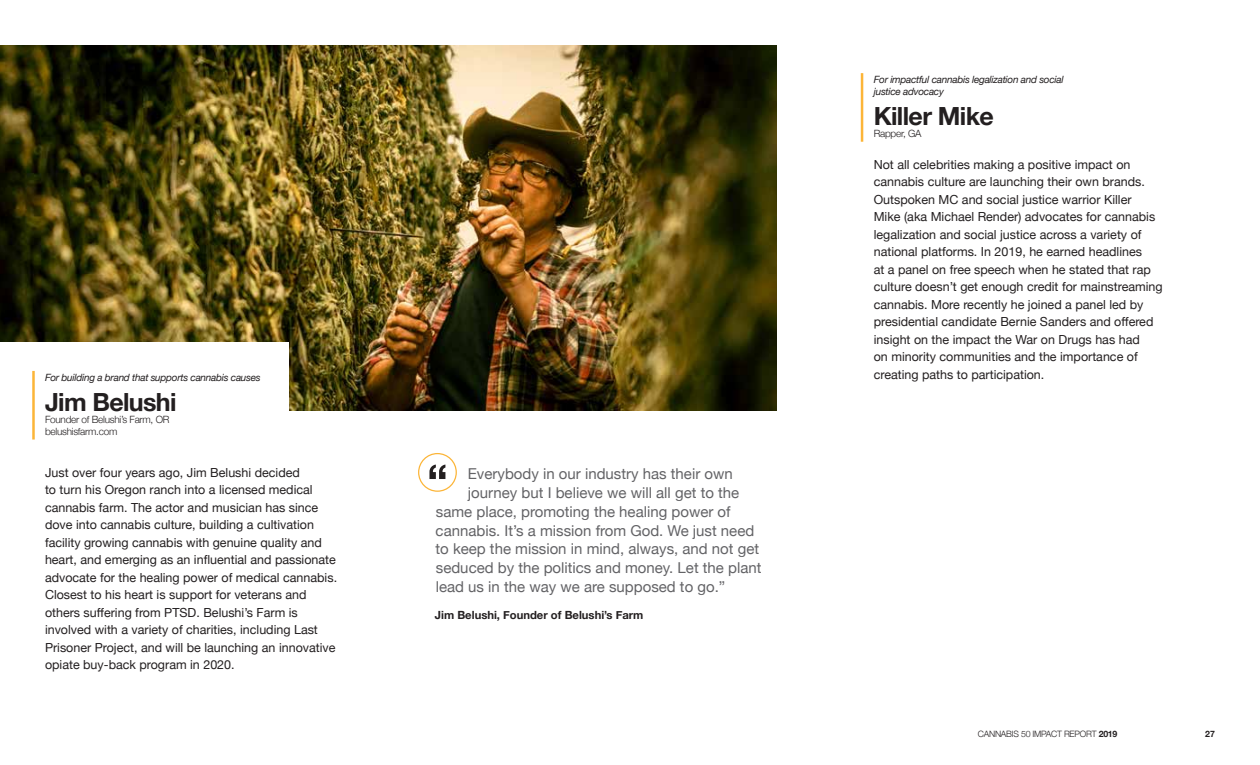
<style>
.page{position:relative;width:1260px;height:765px;background:#fff}
.page>*{position:absolute;margin:0;border:0;box-sizing:border-box;transform-origin:0 0}
.t1{font:700 25px "Helvetica Neue";letter-spacing:-.025em;color:#231f20}
.t2{font:15px "Helvetica Neue";color:#636366}
.t3{font:12.5px/17.5px "Helvetica Neue";color:#231f20}
.t4{font:700 11.25px "Helvetica Neue";color:#231f20}
.t5{font:italic 10px/12px "Helvetica Neue";letter-spacing:-.025em;color:#231f20}
.t6{font:300 10px/12px "Helvetica Neue";letter-spacing:-.025em;color:#231f20}
.t7{font:300 8.75px "Helvetica Neue";letter-spacing:-.025em;color:#231f20}
.t8{font:700 8.75px "Helvetica Neue";color:#231f20}
.s1{font-weight:700}
</style>
<div class="page">
<img style="left:0;top:45px;width:776px;height:366px">
<div style="left:418px;top:453px;width:39px;height:39px;border:1px solid #fcb538;border-radius:50%"></div>
<svg style="left:429px;top:465px;width:16px;height:14px"></svg>
<hr style="left:861px;top:73px;width:2px;height:69px;background:#fcb538">
<div style="left:0;top:343px;width:289px;height:110px;background:#fff"></div>
<hr style="left:32px;top:371px;width:3px;height:69px;background:#fcb538">
<p class="t5" style="left:45px;top:372px;width:217px">For building a brand that supports cannabis causes</p>
<h1 class="t1" style="left:45px;top:391px;width:133px">Jim Belushi</h1>
<p class="t6" style="left:45px;top:414px;width:126px">Founder of Belushi’s Farm, OR belushisfarm.com</p>
<p class="t3" style="left:45px;top:464px;width:294px">Just over four years ago, Jim Belushi decided<br>to turn his Oregon ranch into a licensed medical cannabis farm. The actor and musician has since dove into cannabis culture, building a cultivation facility growing cannabis with genuine quality and heart, and emerging as an influential and passionate advocate for the healing power of medical cannabis.<br>Closest to his heart is support for veterans and others suffering from PTSD. Belushi’s Farm is involved with a variety of charities, including Last Prisoner Project, and will be launching an innovative opiate buy-back program in 2020.</p>
<p class="t2" style="left:468px;top:463px;width:267px">Everybody in our industry has their own</p>
<p class="t2" style="left:468px;top:482px;width:273px">journey but I believe we will all get to the</p>
<p class="t2" style="left:436px;top:501px;width:296px">same place, promoting the healing power of</p>
<p class="t2" style="left:436px;top:519px;width:320px">cannabis. It’s a mission from God. We just need</p>
<p class="t2" style="left:436px;top:538px;width:325px">to keep the mission in mind, always, and not get</p>
<p class="t2" style="left:436px;top:557px;width:327px">seduced by the politics and money. Let the plant</p>
<p class="t2" style="left:436px;top:580px;width:291px">lead us in the way we are supposed to go.”</p>
<p class="t4" style="left:435px;top:610px;width:210px">Jim Belushi, Founder of Belushi’s Farm</p>
<p class="t5" style="left:874px;top:74px;width:191px">For impactful cannabis legalization and social justice advocacy</p>
<h1 class="t1" style="left:874px;top:105px;width:121px">Killer Mike</h1>
<p class="t6" style="left:874px;top:128px;width:49px">Rapper, GA</p>
<p class="t3" style="left:874px;top:156px;width:290px">Not all celebrities making a positive impact on cannabis culture are launching their own brands.<br>Outspoken MC and social justice warrior Killer<br>Mike (aka Michael Render) advocates for cannabis legalization and social justice across a variety of national platforms. In 2019, he earned headlines<br>at a panel on free speech when he stated that rap culture doesn’t get enough credit for mainstreaming cannabis. More recently he joined a panel led by presidential candidate Bernie Sanders and offered insight on the impact the War on Drugs has had<br>on minority communities and the importance of creating paths to participation.</p>
<p class="t7" style="left:978px;top:731px;width:141px">CANNABIS 50 IMPACT REPORT <span class="s1">2019</span></p>
<p class="t8" style="left:1205px;top:730px;width:11px">27</p>
</div>
